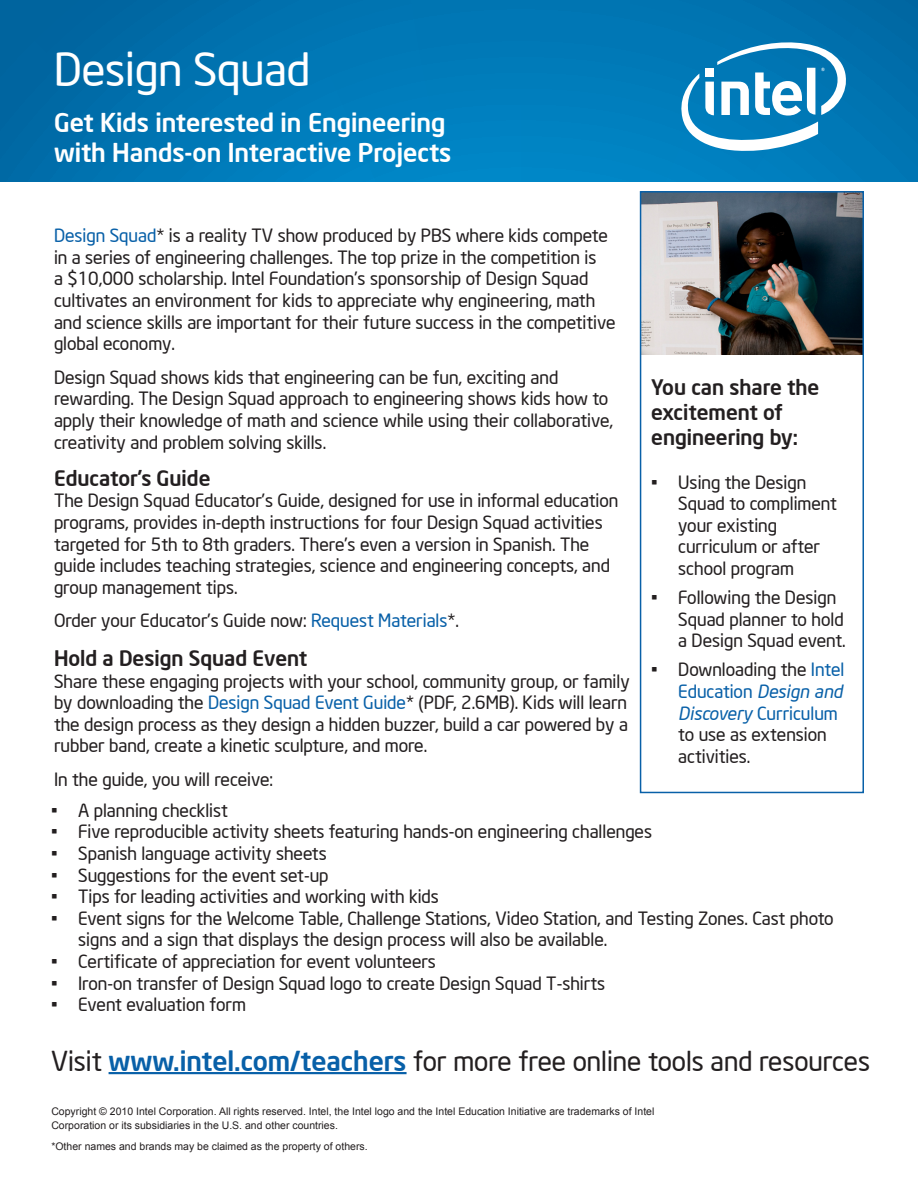
<style>
.page{position:relative;width:918px;height:1188px;background:#fff}
.page>*{position:absolute;margin:0;border:0;box-sizing:border-box;transform-origin:0 0}
.t1{font:45px "Neo Sans Intel";color:#fff}
.t2{font:27px "Neo Sans Intel";color:#231f20}
.t3{font:500 25.5px "Neo Sans Intel";color:#fff}
.t4{font:500 21px/25.2px "Neo Sans Intel";color:#231f20}
.t5{font:18px/21.6px "Neo Sans Intel";color:#231f20}
.t6{font:10.5px "Arial";color:#231f20}
.s1{color:#0860a8}
.s2{font-style:italic;color:#0860a8}
.s3{font-weight:500;color:#0860a8}
</style>
<div class="page">
<svg style="left:0;top:0;width:918px;height:181px;background:#0076b4"></svg>
<img style="left:643px;top:194px;width:218px;height:161px">
<div style="left:640px;top:191px;width:224px;height:602px;border:2px solid #0860a8"></div>
<hr style="left:109px;top:1072px;width:298px;height:2px;background:#0860a8">
<svg style="left:678px;top:33px;width:171px;height:121px"></svg>
<p class="t1" style="left:54px;top:42px;width:258px">Design Squad</p>
<p class="t3" style="left:54px;top:106px;width:393px">Get Kids interested in Engineering</p>
<p class="t3" style="left:54px;top:137px;width:399px">with Hands-on Interactive Projects</p>
<p class="t5" style="left:54px;top:224px;width:563px"><span class="s1">Design Squad</span>* is a reality TV show produced by PBS where kids compete in a series of engineering challenges. The top prize in the competition is<br>a $10,000 scholarship. Intel Foundation’s sponsorship of Design Squad cultivates an environment for kids to appreciate why engineering, math and science skills are important for their future success in the competitive global economy.</p>
<p class="t5" style="left:54px;top:366px;width:561px">Design Squad shows kids that engineering can be fun, exciting and rewarding. The Design Squad approach to engineering shows kids how to apply their knowledge of math and science while using their collaborative, creativity and problem solving skills.</p>
<p class="t4" style="left:54px;top:465px;width:158px">Educator’s Guide</p>
<p class="t5" style="left:54px;top:490px;width:566px">The Design Squad Educator’s Guide, designed for use in informal education programs, provides in-depth instructions for four Design Squad activities targeted for 5th to 8th graders. There’s even a version in Spanish. The guide includes teaching strategies, science and engineering concepts, and group management tips.</p>
<p class="t5" style="left:54px;top:610px;width:406px">Order your Educator’s Guide now: <span class="s1">Request Materials</span>*.</p>
<p class="t4" style="left:54px;top:645px;width:255px">Hold a Design Squad Event</p>
<p class="t5" style="left:54px;top:670px;width:577px">Share these engaging projects with your school, community group, or family by downloading the <span class="s1">Design Squad Event Guide</span>* (PDF, 2.6MB). Kids will learn the design process as they design a hidden buzzer, build a car powered by a rubber band, create a kinetic sculpture, and more.</p>
<p class="t5" style="left:54px;top:768px;width:221px">In the guide, you will receive:</p>
<p class="t4" style="left:651px;top:374px;width:169px">You can share the excitement of engineering by:</p>
<p class="t5" style="left:678px;top:471px;width:160px;text-indent:-27px">• Using the Design<br>Squad to compliment your existing curriculum or after school program</p>
<p class="t5" style="left:678px;top:586px;width:169px;text-indent:-27px">• Following the Design<br>Squad planner to hold a Design Squad event.</p>
<p class="t5" style="left:678px;top:659px;width:168px;text-indent:-27px">• Downloading the <span class="s1">Intel<br>Education</span> <span class="s2">Design and<br>Discovery</span> <span class="s1">Curriculum </span>to use as extension activities.</p>
<p class="t5" style="left:51px;top:799px;width:178px">• A planning checklist</p>
<p class="t5" style="left:51px;top:821px;width:602px">• Five reproducible activity sheets featuring hands-on engineering challenges</p>
<p class="t5" style="left:51px;top:842px;width:277px">• Spanish language activity sheets</p>
<p class="t5" style="left:51px;top:864px;width:279px">• Suggestions for the event set-up</p>
<p class="t5" style="left:51px;top:886px;width:389px">• Tips for leading activities and working with kids</p>
<p class="t5" style="left:78px;top:907px;width:757px;text-indent:-27px">• Event signs for the Welcome Table, Challenge Stations, Video Station, and Testing Zones. Cast photo signs and a sign that displays the design process will also be available.</p>
<p class="t5" style="left:51px;top:950px;width:386px">• Certificate of appreciation for event volunteers</p>
<p class="t5" style="left:51px;top:972px;width:556px">• Iron-on transfer of Design Squad logo to create Design Squad T-shirts</p>
<p class="t5" style="left:51px;top:994px;width:196px">• Event evaluation form</p>
<p class="t2" style="left:51px;top:1044px;width:821px">Visit <span class="s3">www.intel.com/teachers</span> for more free online tools and resources</p>
<p class="t6" style="left:51px;top:1104px;width:605px">Copyright © 2010 Intel Corporation. All rights reserved. Intel, the Intel logo and the Intel Education Initiative are trademarks of Intel</p>
<p class="t6" style="left:51px;top:1118px;width:288px">Corporation or its subsidiaries in the U.S. and other countries.</p>
<p class="t6" style="left:51px;top:1140px;width:318px">*Other names and brands may be claimed as the property of others.</p>
</div>
